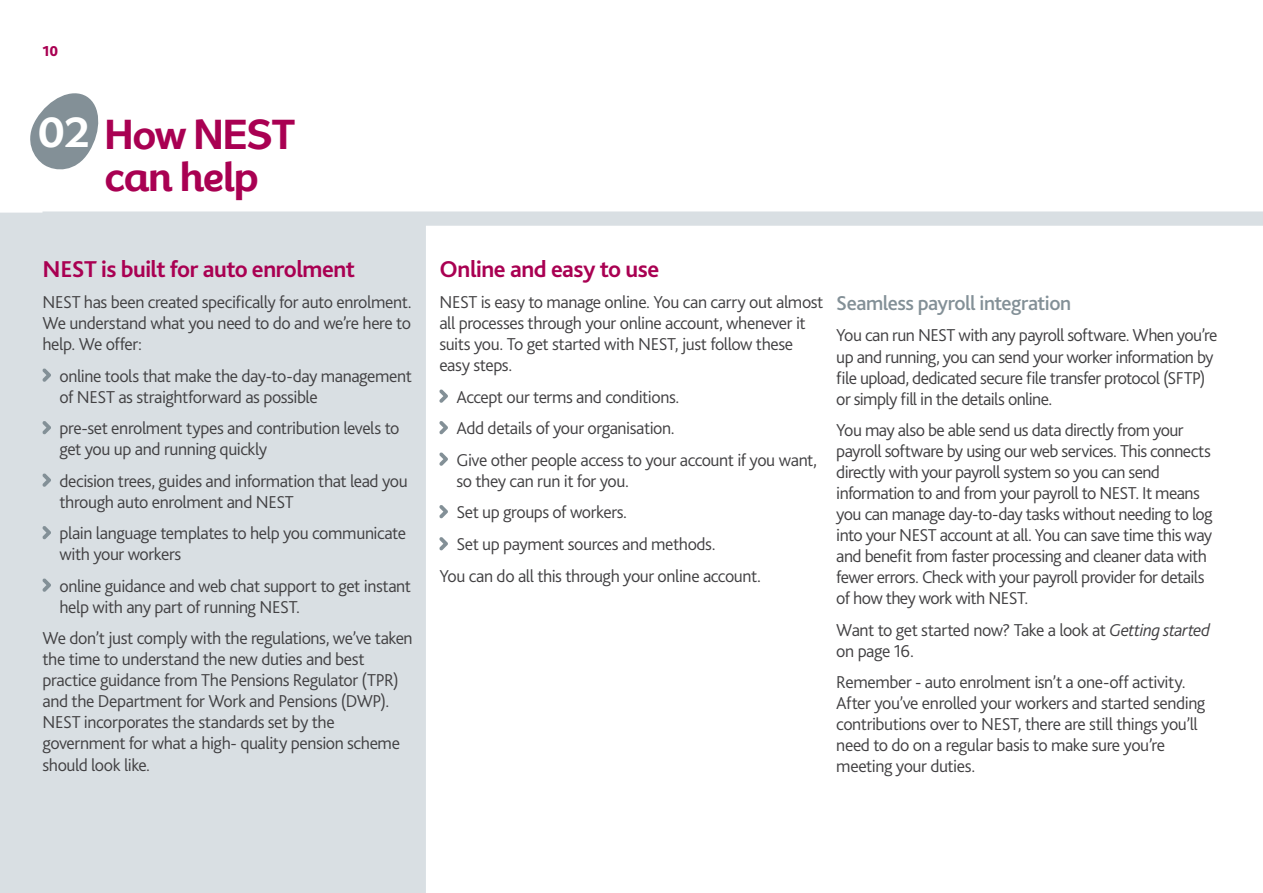
<style>
.page{position:relative;width:1263px;height:893px;background:#fff}
.page>*{position:absolute;margin:0;border:0;box-sizing:border-box;transform-origin:0 0}
.t1{font:700 39px/42px "Exuberance Primary";letter-spacing:-.02em;color:#a90052}
.t2{font:700 24px "Bliss 2";letter-spacing:-.02em;color:#a90052}
.t3{font:500 21px "Bliss 2";letter-spacing:-.025em;color:#839097}
.t4{font:300 18px/21px "Bliss 2";letter-spacing:-.03em;color:#414042}
.t5{font:800 15px "Bliss 2";color:#a90052}
.s1{color:#fff}
.s2{font-style:italic}
</style>
<div class="page">
<div style="left:0;top:213px;width:426px;height:680px;background:#d9dfe3"></div>
<svg style="left:43px;top:211px;width:1220px;height:16px;background:#dce1e5"></svg>
<svg style="left:42px;top:368px;width:9px;height:14px"></svg>
<svg style="left:42px;top:421px;width:9px;height:13px"></svg>
<svg style="left:42px;top:473px;width:9px;height:14px"></svg>
<svg style="left:42px;top:526px;width:9px;height:13px"></svg>
<svg style="left:42px;top:578px;width:9px;height:14px"></svg>
<svg style="left:439px;top:389px;width:9px;height:14px"></svg>
<svg style="left:439px;top:421px;width:9px;height:13px"></svg>
<svg style="left:439px;top:452px;width:9px;height:14px"></svg>
<svg style="left:439px;top:505px;width:9px;height:13px"></svg>
<svg style="left:439px;top:537px;width:9px;height:13px"></svg>
<svg style="left:30px;top:93px;width:69px;height:77px"></svg>
<p class="t5" style="left:43px;top:42px;width:17px">10</p>
<h1 class="t1" style="left:105px;top:114px;width:192px;text-indent:-67px"><span class="s1">02</span> How NEST can help</h1>
<h2 class="t2" style="left:43px;top:254px;width:314px">NEST is built for auto enrolment</h2>
<p class="t4" style="left:43px;top:291px;width:370px;text-align:justify">NEST has been created specifically for auto enrolment.<br>We understand what you need to do and we’re here to help. We offer:</p>
<p class="t4" style="left:60px;top:365px;width:354px">online tools that make the day-to-day management of NEST as straightforward as possible</p>
<p class="t4" style="left:60px;top:417px;width:341px">pre-set enrolment types and contribution levels to get you up and running quickly</p>
<p class="t4" style="left:60px;top:470px;width:350px">decision trees, guides and information that lead you through auto enrolment and NEST</p>
<p class="t4" style="left:60px;top:522px;width:348px">plain language templates to help you communicate with your workers</p>
<p class="t4" style="left:60px;top:575px;width:353px">online guidance and web chat support to get instant help with any part of running NEST.</p>
<p class="t4" style="left:43px;top:627px;width:372px">We don’t just comply with the regulations, we’ve taken the time to understand the new duties and best practice guidance from The Pensions Regulator (TPR) and the Department for Work and Pensions (DWP).<br>NEST incorporates the standards set by the government for what a high- quality pension scheme should look like.</p>
<h2 class="t2" style="left:439px;top:254px;width:221px">Online and easy to use</h2>
<p class="t4" style="left:439px;top:291px;width:386px">NEST is easy to manage online. You can carry out almost all processes through your online account, whenever it suits you. To get started with NEST, just follow these easy steps.</p>
<p class="t4" style="left:456px;top:381px;width:362px;line-height:31.5px">Accept our terms and conditions.<br>Add details of your organisation.<br>Give other people access to your account if you want,</p>
<p class="t4" style="left:456px;top:470px;width:174px">so they can run it for you.</p>
<p class="t4" style="left:456px;top:501px;width:172px">Set up groups of workers.</p>
<p class="t4" style="left:456px;top:533px;width:261px">Set up payment sources and methods.</p>
<p class="t4" style="left:439px;top:565px;width:323px">You can do all this through your online account.</p>
<p class="t3" style="left:836px;top:290px;width:236px">Seamless payroll integration</p>
<p class="t4" style="left:836px;top:325px;width:383px">You can run NEST with any payroll software. When you’re up and running, you can send your worker information by file upload, dedicated secure file transfer protocol (SFTP) or simply fill in the details online.</p>
<p class="t4" style="left:836px;top:419px;width:378px">You may also be able send us data directly from your payroll software by using our web services. This connects directly with your payroll system so you can send information to and from your payroll to NEST. It means you can manage day-to-day tasks without needing to log into your NEST account at all. You can save time this way and benefit from faster processing and cleaner data with fewer errors. Check with your payroll provider for details of how they work with NEST.</p>
<p class="t4" style="left:836px;top:619px;width:375px">Want to get started now? Take a look at <span class="s2">Getting started </span>on page 16.</p>
<p class="t4" style="left:836px;top:671px;width:371px">Remember - auto enrolment isn’t a one-off activity.<br>After you’ve enrolled your workers and started sending contributions over to NEST, there are still things you’ll need to do on a regular basis to make sure you’re meeting your duties.</p>
</div>
